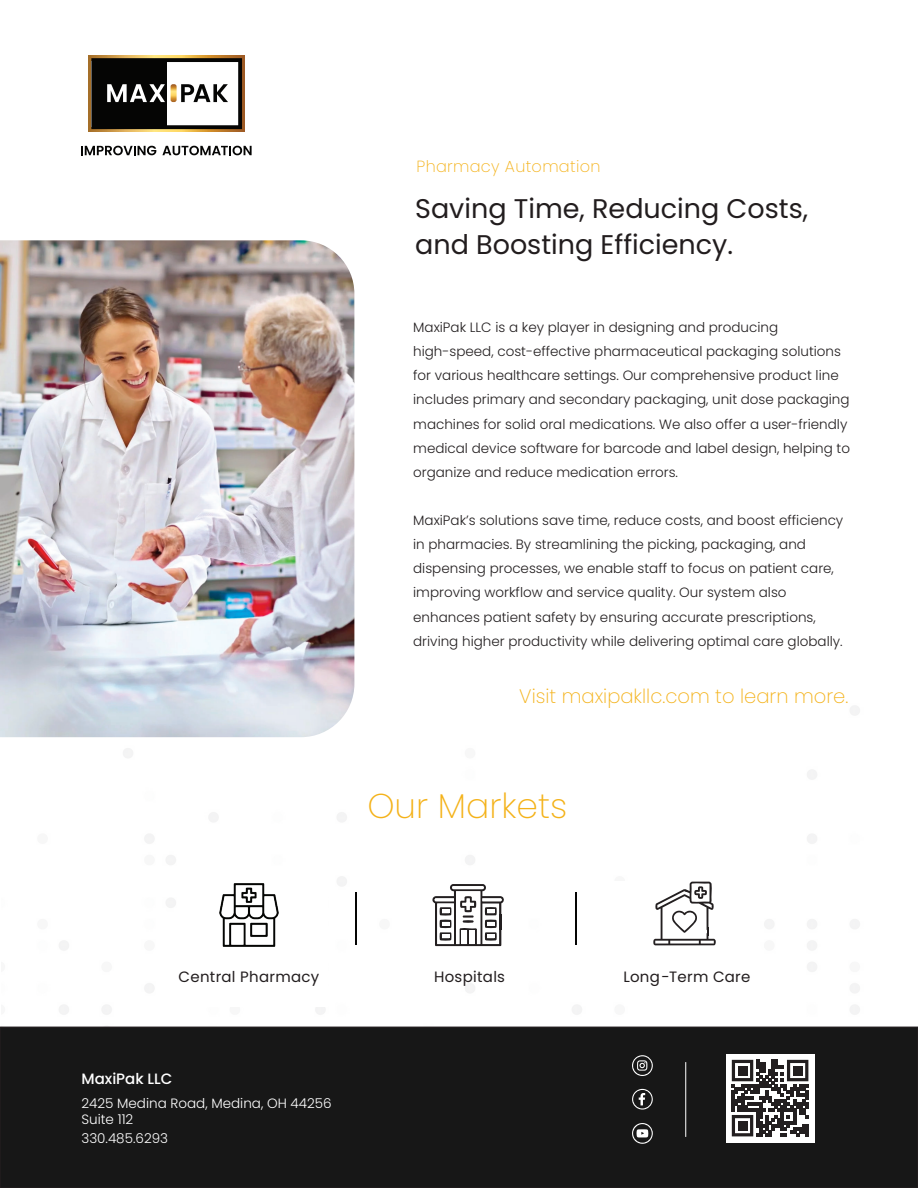
<style>
.page{position:relative;width:918px;height:1188px;background:#fff}
.page>*{position:absolute;margin:0;border:0;box-sizing:border-box;transform-origin:0 0}
.t1{font:200 34.5px "Poppins";color:#f4b219}
.t2{font:27px/36.2px "Poppins";color:#221d1e}
.t3{font:200 19.5px "Poppins";color:#f4b219}
.t4{font:200 16.05px "Poppins";letter-spacing:.02em;color:#f4b219}
.t5{font:15px "Poppins";letter-spacing:.02em;color:#221d1e}
.t6{font:500 15px "Poppins";color:#fff}
.t7{font:300 13.5px/24.2px "Poppins";color:#231f20}
.t8{font:300 13.5px/16.2px "Poppins";color:#fff}
</style>
<div class="page">
<svg style="left:89px;top:56px;width:155px;height:76px"></svg>
<svg style="left:81px;top:146px;width:75px;height:9px"></svg>
<svg style="left:162px;top:146px;width:90px;height:9px"></svg>
<svg style="left:91px;top:58px;width:151px;height:71px"></svg>
<img style="left:0;top:240px;width:354px;height:497px">
<img style="left:220px;top:884px;width:58px;height:62px">
<svg style="left:432px;top:884px;width:72px;height:62px"></svg>
<svg style="left:653px;top:882px;width:63px;height:63px"></svg>
<hr style="left:356px;top:893px;width:1px;height:52px;background:#050504">
<hr style="left:575px;top:893px;width:2px;height:52px;background:#050504">
<div style="left:0;top:1027px;width:918px;height:161px;background:#171717;border:2px solid #221d1e"></div>
<div style="left:726px;top:1054px;width:89px;height:89px;background:#fff"></div>
<svg style="left:732px;top:1060px;width:76px;height:76px"></svg>
<div style="left:738px;top:1066px;width:9px;height:9px;background:#231f20"></div>
<div style="left:793px;top:1066px;width:9px;height:9px;background:#231f20"></div>
<div style="left:738px;top:1121px;width:9px;height:9px;background:#231f20"></div>
<hr style="left:685px;top:1062px;width:1px;height:75px;background:#fff">
<svg style="left:632px;top:1089px;width:21px;height:21px"></svg>
<svg style="left:632px;top:1055px;width:21px;height:21px"></svg>
<svg style="left:632px;top:1123px;width:21px;height:21px"></svg>
<p class="t4" style="left:417px;top:157px;width:185px">Pharmacy Automation</p>
<h2 class="t2" style="left:415px;top:191px;width:394px">Saving Time, Reducing Costs, and Boosting Efficiency.</h2>
<p class="t7" style="left:413px;top:315px;width:438px">MaxiPak LLC is a key player in designing and producing high-speed, cost-effective pharmaceutical packaging solutions for various healthcare settings. Our comprehensive product line includes primary and secondary packaging, unit dose packaging machines for solid oral medications. We also offer a user-friendly medical device software for barcode and label design, helping to organize and reduce medication errors.</p>
<p class="t7" style="left:413px;top:508px;width:432px">MaxiPak’s solutions save time, reduce costs, and boost efficiency in pharmacies. By streamlining the picking, packaging, and dispensing processes, we enable staff to focus on patient care, improving workflow and service quality. Our system also enhances patient safety by ensuring accurate prescriptions, driving higher productivity while delivering optimal care globally.</p>
<h3 class="t3" style="left:519px;top:685px;width:331px">Visit maxipakllc.com to learn more.</h3>
<h1 class="t1" style="left:367px;top:786px;width:201px">Our Markets</h1>
<p class="t5" style="left:179px;top:968px;width:142px">Central Pharmacy</p>
<p class="t5" style="left:434px;top:968px;width:73px">Hospitals</p>
<p class="t5" style="left:623px;top:968px;width:129px">Long-Term Care</p>
<p class="t6" style="left:81px;top:1070px;width:93px">MaxiPak LLC</p>
<p class="t8" style="left:81px;top:1095px;width:252px">2425 Medina Road, Medina, OH 44256<br>Suite 112</p>
<p class="t8" style="left:81px;top:1131px;width:88px">330.485.6293</p>
</div>
